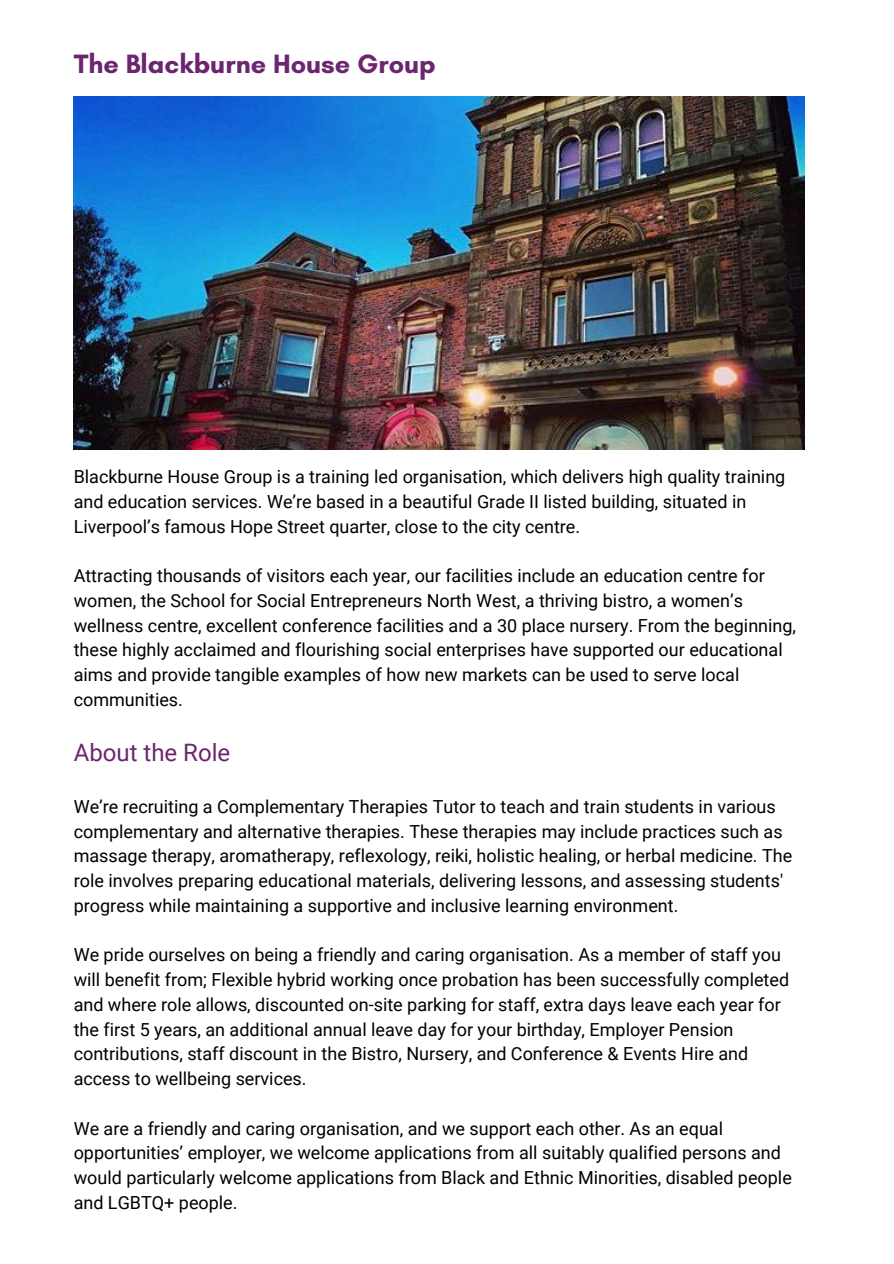
<style>
.page{position:relative;width:894px;height:1264px;background:#fff}
.page>*{position:absolute;margin:0;border:0;box-sizing:border-box;transform-origin:0 0}
.t1{font:700 27px "Glacial Indifference";color:#6c256f}
.t2{font:24px "Roboto";color:#6c256f}
.t3{font:18px/24.8px "Roboto";color:#000}
</style>
<div class="page">
<img style="left:74px;top:97px;width:730px;height:352px">
<h1 class="t1" style="left:74px;top:47px;width:363px">The Blackburne House Group</h1>
<p class="t3" style="left:74px;top:464px;width:713px">Blackburne House Group is a training led organisation, which delivers high quality training and education services. We’re based in a beautiful Grade II listed building, situated in<br>Liverpool’s famous Hope Street quarter, close to the city centre.</p>
<p class="t3" style="left:74px;top:563px;width:723px">Attracting thousands of visitors each year, our facilities include an education centre for women, the School for Social Entrepreneurs North West, a thriving bistro, a women’s wellness centre, excellent conference facilities and a 30 place nursery. From the beginning, these highly acclaimed and flourishing social enterprises have supported our educational aims and provide tangible examples of how new markets can be used to serve local communities.</p>
<p class="t2" style="left:74px;top:738px;width:158px">About the Role</p>
<h2 class="t3" style="left:74px;top:794px;width:719px">We’re recruiting a Complementary Therapies Tutor to teach and train students in various complementary and alternative therapies. These therapies may include practices such as massage therapy, aromatherapy, reflexology, reiki, holistic healing, or herbal medicine. The role involves preparing educational materials, delivering lessons, and assessing students' progress while maintaining a supportive and inclusive learning environment.</h2>
<p class="t3" style="left:74px;top:942px;width:716px">We pride ourselves on being a friendly and caring organisation. As a member of staff you will benefit from; Flexible hybrid working once probation has been successfully completed and where role allows, discounted on-site parking for staff, extra days leave each year for the first 5 years, an additional annual leave day for your birthday, Employer Pension contributions, staff discount in the Bistro, Nursery, and Conference &amp; Events Hire and access to wellbeing services.</p>
<p class="t3" style="left:74px;top:1116px;width:719px">We are a friendly and caring organisation, and we support each other. As an equal opportunities’ employer, we welcome applications from all suitably qualified persons and would particularly welcome applications from Black and Ethnic Minorities, disabled people and LGBTQ+ people.</p>
</div>
